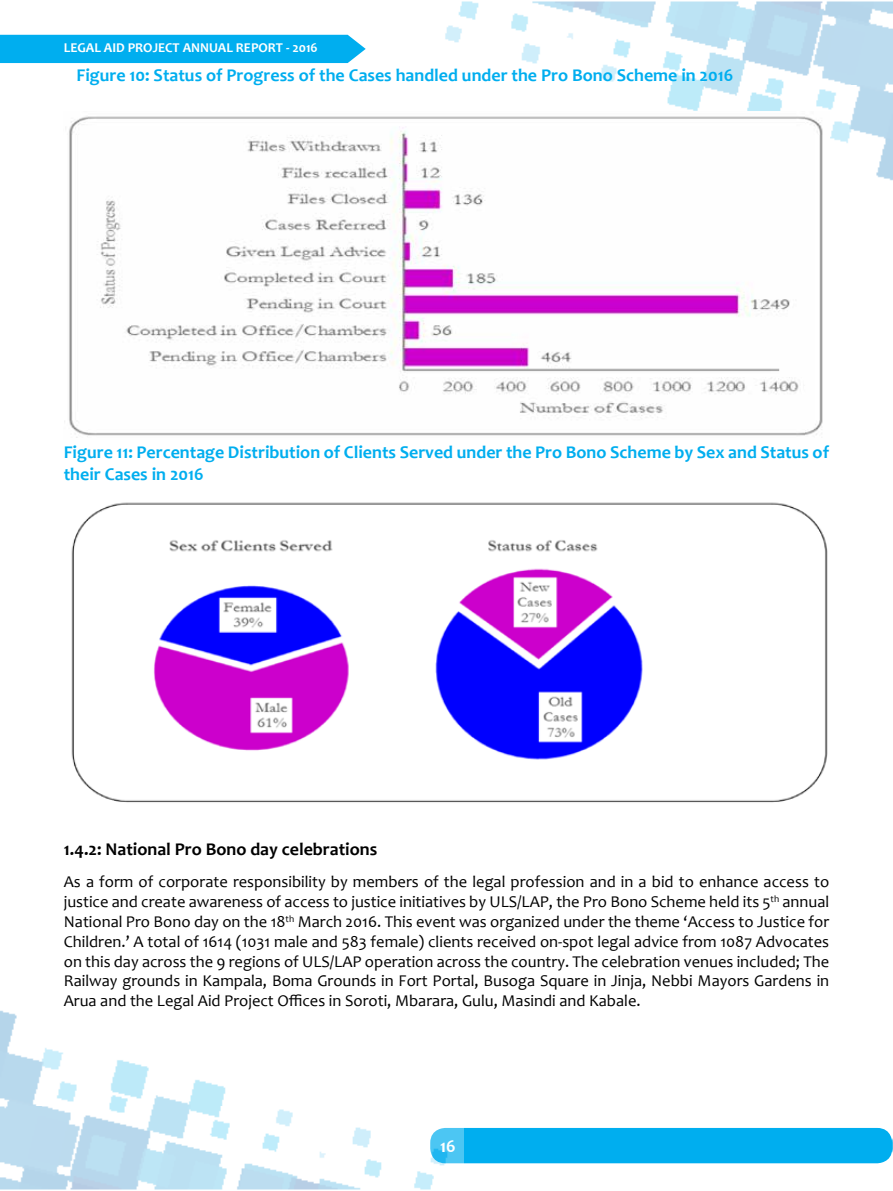
<style>
.page{position:relative;width:893px;height:1191px;background:#fff}
.page>*{position:absolute;margin:0;border:0;box-sizing:border-box;transform-origin:0 0}
.t1{font:700 18px/21.6px "Candara";color:#00aeef}
.t2{font:700 18px "Candara";color:#000}
.t3{font:700 18px "Candara";color:#fff}
.t4{font:16.5px/19.8px "Candara";color:#000;text-align:justify}
.t5{font:700 13.5px "Candara";color:#fff}
</style>
<div class="page">
<div style="left:0;top:35px;width:366px;height:28px;background:#00aeef"></div>
<div style="left:430px;top:1128px;width:462px;height:35px;background:#00aeef;border-radius:15px"></div>
<svg style="left:892px;top:1138px;width:1px;height:15px"></svg>
<img style="left:445px;top:1px;width:448px;height:180px">
<img style="left:0;top:1010px;width:463px;height:180px">
<img style="left:64px;top:111px;width:765px;height:327px">
<img style="left:71px;top:502px;width:757px;height:301px">
<p class="t5" style="left:64px;top:39px;width:255px">LEGAL AID PROJECT ANNUAL REPORT - 2016</p>
<p class="t1" style="left:77px;top:64px;width:658px">Figure 10: Status of Progress of the Cases handled under the Pro Bono Scheme in 2016</p>
<p class="t1" style="left:64px;top:441px;width:767px">Figure 11: Percentage Distribution of Clients Served under the Pro Bono Scheme by Sex and Status of their Cases in 2016</p>
<p class="t2" style="left:64px;top:837px;width:315px">1.4.2: National Pro Bono day celebrations</p>
<p class="t4" style="left:64px;top:872px;width:767px">As a form of corporate responsibility by members of the legal profession and in a bid to enhance access to justice and create awareness of access to justice initiatives by ULS/LAP, the Pro Bono Scheme held its 5<sup>th</sup> annual National Pro Bono day on the 18<sup>th</sup> March 2016. This event was organized under the theme ‘Access to Justice for Children.’ A total of 1614 (1031 male and 583 female) clients received on-spot legal advice from 1087 Advocates on this day across the 9 regions of ULS/LAP operation across the country. The celebration venues included; The Railway grounds in Kampala, Boma Grounds in Fort Portal, Busoga Square in Jinja, Nebbi Mayors Gardens in Arua and the Legal Aid Project Offices in Soroti, Mbarara, Gulu, Masindi and Kabale.</p>
<p class="t3" style="left:440px;top:1134px;width:17px">16</p>
</div>
